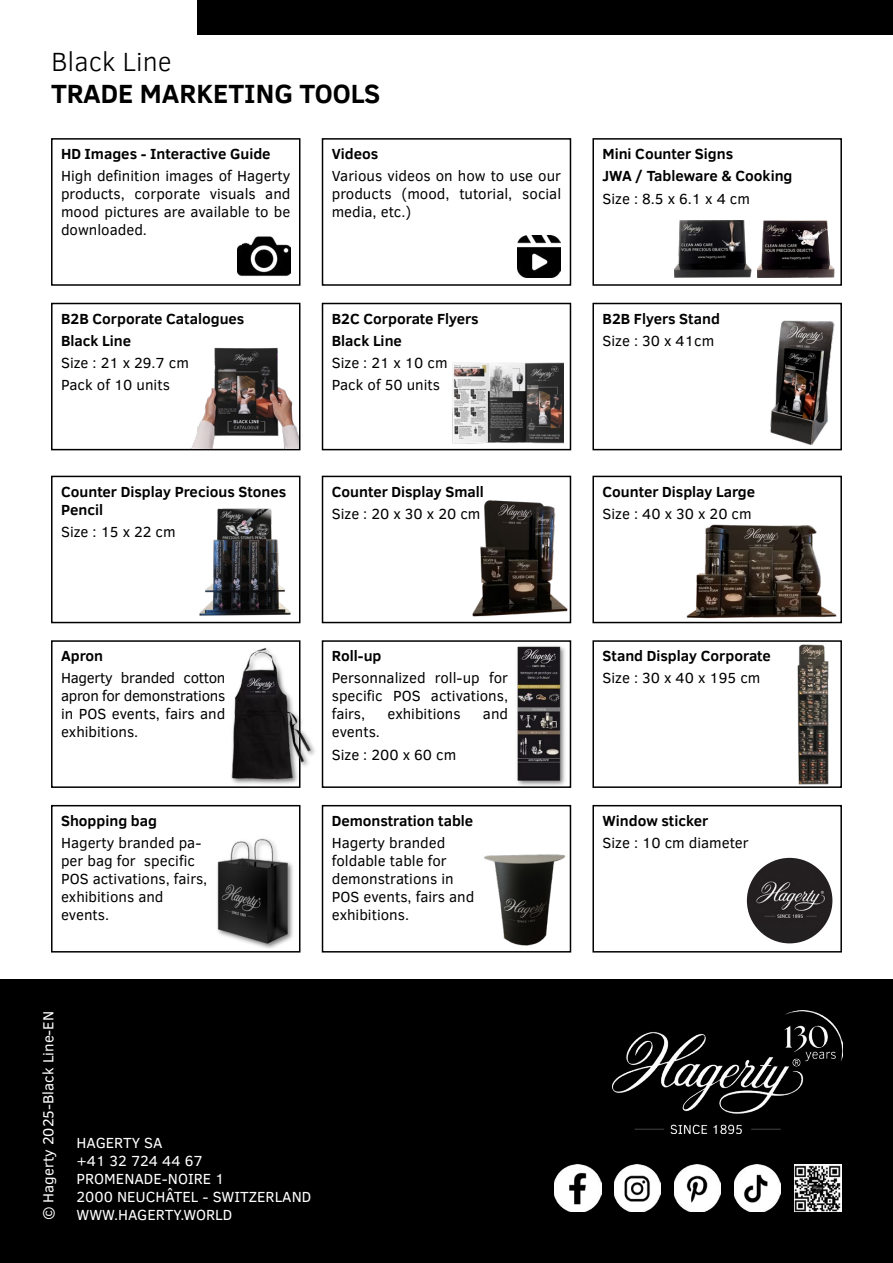
<style>
.page{position:relative;width:893px;height:1263px;background:#fff}
.page>*{position:absolute;margin:0;border:0;box-sizing:border-box;transform-origin:0 0}
.t1{font:700 27px "Clear Sans";color:#000}
.t2{font:300 27px "Clear Sans";color:#000}
.t3{font:15px/18px "Clear Sans";color:#000}
.t4{font:700 15px/22.2px "Clear Sans";color:#000}
.t5{font:15px/18px "Clear Sans";color:#fff}
</style>
<div class="page">
<div style="left:198px;top:0;width:695px;height:34px;background:#000"></div>
<img style="left:518px;top:235px;width:42px;height:43px">
<img style="left:238px;top:236px;width:52px;height:40px">
<div style="left:51px;top:138px;width:249px;height:148px;border:2px solid #000"></div>
<div style="left:322px;top:138px;width:249px;height:148px;border:2px solid #000"></div>
<div style="left:592px;top:138px;width:250px;height:148px;border:2px solid #000"></div>
<img style="left:674px;top:220px;width:77px;height:58px">
<img style="left:757px;top:220px;width:77px;height:58px">
<div style="left:51px;top:476px;width:249px;height:147px;border:2px solid #000"></div>
<div style="left:322px;top:476px;width:249px;height:147px;border:2px solid #000"></div>
<div style="left:592px;top:476px;width:250px;height:147px;border:2px solid #000"></div>
<img style="left:199px;top:508px;width:92px;height:108px">
<img style="left:472px;top:497px;width:98px;height:122px">
<img style="left:678px;top:519px;width:164px;height:104px">
<div style="left:51px;top:640px;width:249px;height:148px;border:2px solid #000"></div>
<div style="left:322px;top:640px;width:249px;height:148px;border:2px solid #000"></div>
<div style="left:592px;top:640px;width:250px;height:148px;border:2px solid #000"></div>
<img style="left:219px;top:641px;width:104px;height:146px">
<img style="left:513px;top:646px;width:55px;height:141px">
<img style="left:797px;top:644px;width:32px;height:141px">
<img style="left:747px;top:858px;width:85px;height:85px;border-radius:43px">
<div style="left:51px;top:805px;width:249px;height:147px;border:2px solid #000"></div>
<div style="left:322px;top:805px;width:249px;height:147px;border:2px solid #000"></div>
<div style="left:592px;top:805px;width:250px;height:147px;border:2px solid #000"></div>
<img style="left:217px;top:835px;width:84px;height:113px">
<img style="left:484px;top:832px;width:88px;height:116px">
<div style="left:51px;top:303px;width:249px;height:147px;border:2px solid #000"></div>
<div style="left:322px;top:303px;width:249px;height:147px;border:2px solid #000"></div>
<div style="left:592px;top:303px;width:250px;height:147px;border:2px solid #000"></div>
<img style="left:190px;top:340px;width:108px;height:109px">
<img style="left:770px;top:315px;width:72px;height:131px">
<img style="left:452px;top:362px;width:111px;height:89px">
<div style="left:0;top:979px;width:893px;height:284px;background:#000"></div>
<img style="left:794px;top:1165px;width:47px;height:47px">
<img style="left:554px;top:1165px;width:47px;height:47px">
<img style="left:612px;top:1011px;width:230px;height:123px">
<img style="left:614px;top:1165px;width:47px;height:47px">
<img style="left:674px;top:1165px;width:47px;height:47px">
<img style="left:734px;top:1165px;width:47px;height:47px">
<h1 class="t2" style="left:51px;top:44px;width:122px">Black Line</h1>
<h1 class="t1" style="left:51px;top:74px;width:331px">TRADE MARKETING TOOLS</h1>
<p class="t4" style="left:61px;top:142px;width:211px">HD Images - Interactive Guide</p>
<p class="t3" style="left:61px;top:167px;width:231px;text-align:justify">High definition images of Hagerty products, corporate visuals and mood pictures are available to be downloaded.</p>
<p class="t4" style="left:61px;top:307px;width:185px">B2B Corporate Catalogues<br>Black Line</p>
<p class="t3" style="left:61px;top:352px;width:129px;line-height:22.2px">Size : 21 x 29.7 cm<br>Pack of 10 units</p>
<p class="t4" style="left:61px;top:482px;width:227px;line-height:18px">Counter Display Precious Stones<br>Pencil</p>
<p class="t3" style="left:61px;top:522px;width:116px">Size : 15 x 22 cm</p>
<p class="t4" style="left:332px;top:142px;width:48px">Videos</p>
<p class="t3" style="left:332px;top:167px;width:231px;text-align:justify">Various videos on how to use our products (mood, tutorial, social media, etc.)</p>
<p class="t4" style="left:332px;top:307px;width:149px">B2C Corporate Flyers<br>Black Line</p>
<p class="t3" style="left:332px;top:352px;width:117px;line-height:22.2px">Size : 21 x 10 cm<br>Pack of 50 units</p>
<p class="t4" style="left:332px;top:480px;width:154px">Counter Display Small</p>
<p class="t3" style="left:332px;top:504px;width:150px">Size : 20 x 30 x 20 cm</p>
<p class="t4" style="left:602px;top:142px;width:191px">Mini Counter Signs<br>JWA / Tableware &amp; Cooking</p>
<p class="t3" style="left:602px;top:189px;width:149px">Size : 8.5 x 6.1 x 4 cm</p>
<p class="t4" style="left:602px;top:307px;width:119px">B2B Flyers Stand</p>
<p class="t3" style="left:602px;top:332px;width:113px">Size : 30 x 41cm</p>
<p class="t4" style="left:602px;top:480px;width:154px">Counter Display Large</p>
<p class="t3" style="left:602px;top:504px;width:151px">Size : 40 x 30 x 20 cm</p>
<p class="t4" style="left:61px;top:644px;width:44px">Apron</p>
<p class="t3" style="left:61px;top:669px;width:166px;text-align:justify">Hagerty branded cotton apron for demonstrations in POS events, fairs and exhibitions.</p>
<p class="t4" style="left:61px;top:809px;width:98px">Shopping bag</p>
<p class="t3" style="left:61px;top:834px;width:148px">Hagerty branded pa&shy;per bag for specific<br>POS activations, fairs, exhibitions and events.</p>
<p class="t4" style="left:332px;top:644px;width:51px">Roll-up</p>
<p class="t3" style="left:332px;top:669px;width:178px;text-align:justify">Personnalized roll-up for specific POS activations, fairs,</p>
<p class="t3" style="left:387px;top:705px;width:75px">exhibitions</p>
<p class="t3" style="left:483px;top:705px;width:27px">and</p>
<p class="t3" style="left:332px;top:721px;width:126px;line-height:22.2px">events.<br>Size : 200 x 60 cm</p>
<p class="t4" style="left:332px;top:809px;width:143px">Demonstration table</p>
<p class="t3" style="left:332px;top:834px;width:144px">Hagerty branded foldable table for demonstrations in<br>POS events, fairs and exhibitions.</p>
<p class="t5" style="left:39px;top:1220px;width:211px;rotate:-90deg">© Hagerty 2025-Black Line-EN</p>
<p class="t5" style="left:77px;top:1134px;width:236px">HAGERTY SA<br>+41 32 724 44 67<br>PROMENADE-NOIRE 1<br>2000 NEUCHÂTEL - SWITZERLAND</p>
<p class="t5" style="left:77px;top:1206px;width:157px">WWW.HAGERTY.WORLD</p>
<p class="t4" style="left:602px;top:644px;width:170px">Stand Display Corporate</p>
<p class="t3" style="left:602px;top:669px;width:159px">Size : 30 x 40 x 195 cm</p>
<p class="t4" style="left:602px;top:809px;width:107px">Window sticker</p>
<p class="t3" style="left:602px;top:834px;width:148px">Size : 10 cm diameter</p>
</div>
